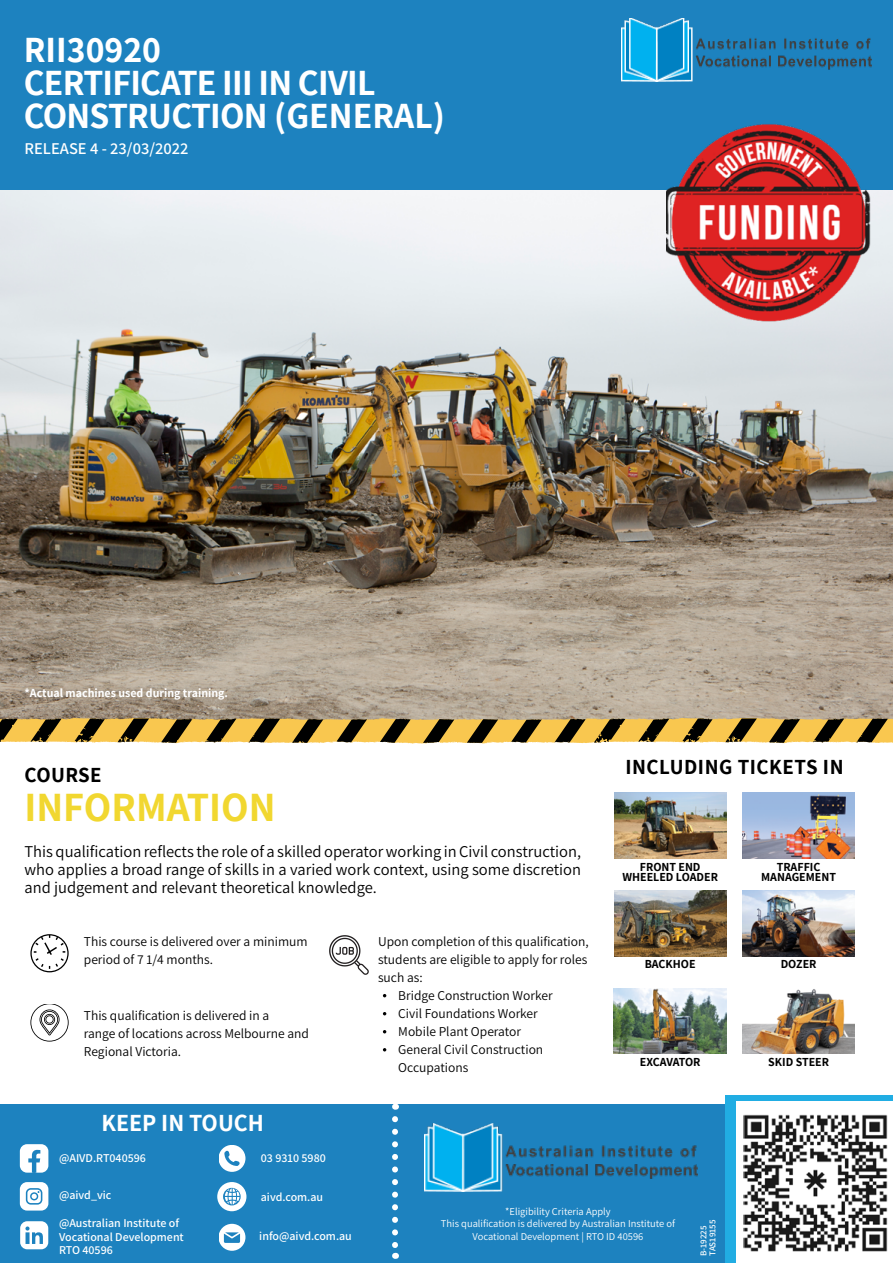
<style>
.page{position:relative;width:893px;height:1263px;background:#fff}
.page>*{position:absolute;margin:0;border:0;box-sizing:border-box;transform-origin:0 0}
.t1{font:700 40.5px "Assistant";color:#f1d730}
.t2{font:700 36px/33px "Assistant";letter-spacing:-.02em;color:#fff}
.t3{font:700 24px "Assistant";color:#fff}
.t4{font:700 21px "Assistant";letter-spacing:.025em;color:#000}
.t5{font:16.5px/18px "Assistant";color:#000;text-align:justify}
.t6{font:600 16.5px "Assistant";color:#fff}
.t7{font:13.5px/18px "Assistant";color:#000}
.t8{font:600 12px/13.5px "Assistant";color:#fff}
.t9{font:700 12px/10.5px "Assistant";color:#000;text-align:center}
.t10{font:700 12px "Assistant";color:#fff}
.t11{font:700 12px "Assistant";letter-spacing:-.02em;color:#000}
.t12{font:10.5px/12.6px "Assistant";color:#fff;text-align:center}
.t13{font:600 9px/9px "Assistant";color:#fff}
</style>
<div class="page">
<img style="left:0;top:190px;width:893px;height:528px">
<div style="left:1px;top:1104px;width:891px;height:159px;background:#1d82bf"></div>
<svg style="left:30px;top:934px;width:39px;height:38px"></svg>
<svg style="left:30px;top:1004px;width:38px;height:37px"></svg>
<svg style="left:329px;top:935px;width:40px;height:40px"></svg>
<svg style="left:392px;top:1119px;width:6px;height:140px"></svg>
<div style="left:0;top:0;width:893px;height:190px;background:#1d82bf"></div>
<img style="left:666px;top:124px;width:227px;height:216px">
<div style="left:725px;top:1095px;width:168px;height:167px;background:#21ade3"></div>
<svg style="left:0;top:718px;width:893px;height:25px;background:#a7883e"></svg>
<img style="left:614px;top:792px;width:112px;height:66px">
<img style="left:742px;top:792px;width:113px;height:66px">
<img style="left:614px;top:890px;width:112px;height:66px">
<img style="left:742px;top:890px;width:113px;height:66px">
<img style="left:614px;top:988px;width:112px;height:66px">
<img style="left:742px;top:989px;width:113px;height:65px">
<img style="left:622px;top:19px;width:250px;height:62px">
<div style="left:20px;top:1182px;width:28px;height:28px;background:#fff;border-radius:7px"></div>
<svg style="left:26px;top:1188px;width:16px;height:16px"></svg>
<svg style="left:20px;top:1144px;width:28px;height:29px"></svg>
<svg style="left:218px;top:1182px;width:28px;height:29px"></svg>
<svg style="left:219px;top:1224px;width:26px;height:27px"></svg>
<svg style="left:20px;top:1221px;width:28px;height:28px"></svg>
<svg style="left:219px;top:1145px;width:26px;height:27px"></svg>
<img style="left:425px;top:1123px;width:272px;height:68px">
<div style="left:737px;top:1102px;width:156px;height:161px;background:#fff"></div>
<img style="left:744px;top:1115px;width:143px;height:136px">
<h2 class="t2" style="left:24px;top:32px;width:423px">RII30920<br>CERTIFICATE III IN CIVIL<br>CONSTRUCTION (GENERAL)</h2>
<p class="t6" style="left:25px;top:137px;width:165px">RELEASE 4 - 23/03/2022</p>
<p class="t10" style="left:25px;top:684px;width:205px">*Actual machines used during training.</p>
<h3 class="t4" style="left:25px;top:761px;width:79px">COURSE</h3>
<h1 class="t1" style="left:25px;top:779px;width:253px">INFORMATION</h1>
<p class="t5" style="left:25px;top:842px;width:558px">This qualification reflects the role of a skilled operator working in Civil construction, who applies a broad range of skills in a varied work context, using some discretion and judgement and relevant theoretical knowledge.</p>
<p class="t7" style="left:84px;top:932px;width:225px">This course is delivered over a minimum period of 7 1/4 months.</p>
<p class="t7" style="left:84px;top:1006px;width:227px">This qualification is delivered in a<br>range of locations across Melbourne and<br>Regional Victoria.</p>
<h3 class="t3" style="left:101px;top:1106px;width:164px">KEEP IN TOUCH</h3>
<p class="t7" style="left:378px;top:932px;width:212px">Upon completion of this qualification,</p>
<p class="t7" style="left:378px;top:950px;width:211px">students are eligible to apply for roles</p>
<p class="t7" style="left:378px;top:968px;width:46px">such as:</p>
<p class="t7" style="left:398px;top:986px;width:156px">Bridge Construction Worker</p>
<p class="t7" style="left:398px;top:1004px;width:141px">Civil Foundations Worker</p>
<p class="t7" style="left:398px;top:1022px;width:124px">Mobile Plant Operator</p>
<p class="t7" style="left:398px;top:1040px;width:146px">General Civil Construction</p>
<p class="t7" style="left:398px;top:1058px;width:72px">Occupations</p>
<h3 class="t4" style="left:625px;top:752px;width:220px">INCLUDING TICKETS IN</h3>
<p class="t9" style="left:622px;top:861px;width:97px">FRONT END<br>WHEELED LOADER</p>
<p class="t9" style="left:761px;top:861px;width:76px">TRAFFIC<br>MANAGEMENT</p>
<p class="t9" style="left:645px;top:958px;width:52px">BACKHOE</p>
<p class="t9" style="left:781px;top:958px;width:37px">DOZER</p>
<p class="t11" style="left:640px;top:1054px;width:62px">EXCAVATOR</p>
<p class="t9" style="left:768px;top:1056px;width:62px">SKID STEER</p>
<p class="t8" style="left:59px;top:1150px;width:88px">@AIVD.RT040596</p>
<p class="t8" style="left:59px;top:1188px;width:54px">@aivd_vic</p>
<p class="t8" style="left:59px;top:1216px;width:126px">@Australian Institute of<br>Vocational Development<br>RTO 40596</p>
<p class="t8" style="left:261px;top:1150px;width:67px">03 9310 5980</p>
<p class="t8" style="left:261px;top:1190px;width:64px">aivd.com.au</p>
<p class="t8" style="left:259px;top:1229px;width:94px">info@aivd.com.au</p>
<p class="t13" style="left:699px;top:1256px;width:38px;rotate:-90deg">B-19225<br>TAS19155</p>
<p class="t12" style="left:441px;top:1204px;width:236px">*Eligibility Criteria Apply<br>This qualification is delivered by Australian Institute of<br>Vocational Development | RTO ID 40596</p>
</div>
